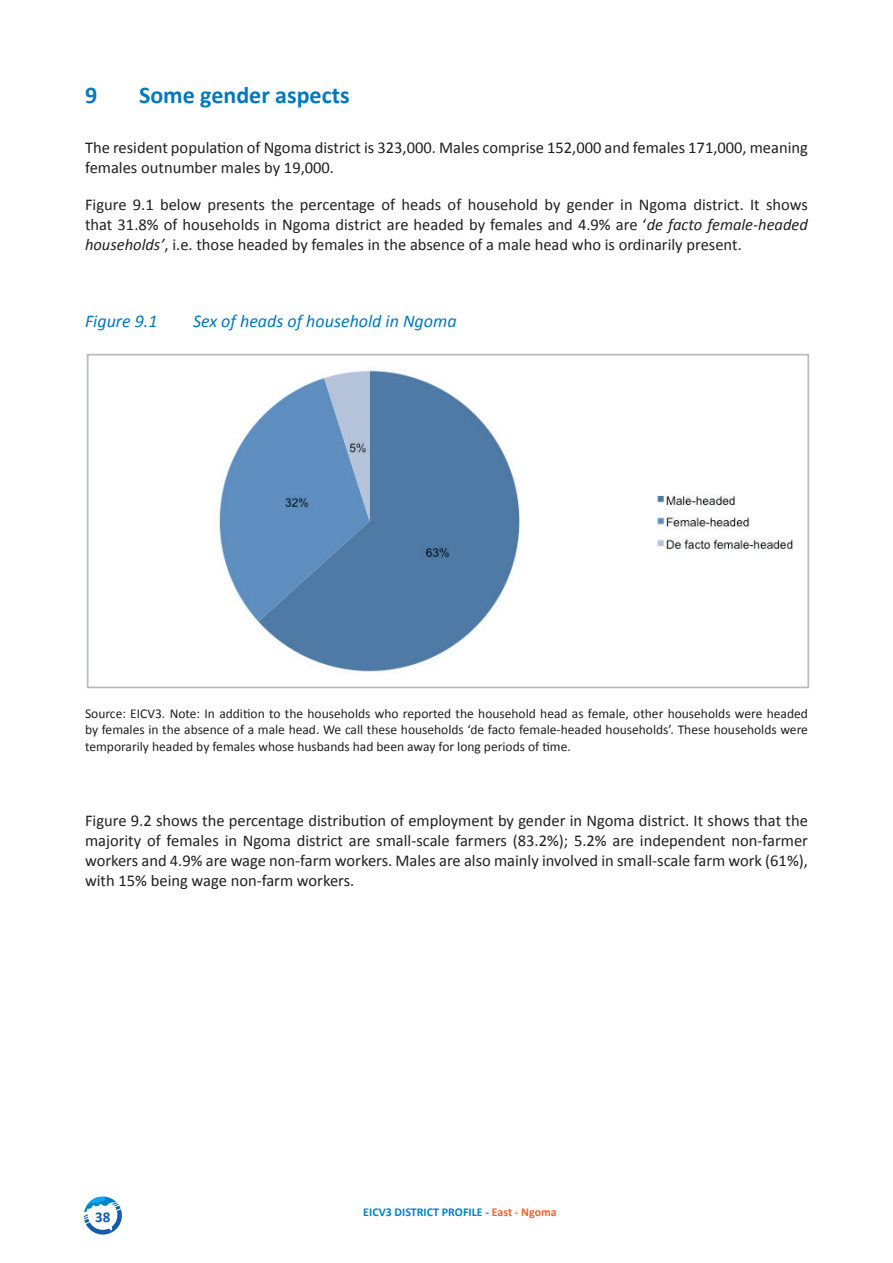
<style>
.page{position:relative;width:893px;height:1263px;background:#fff}
.page>*{position:absolute;margin:0;border:0;box-sizing:border-box;transform-origin:0 0}
.t1{font:700 24px "Calibri";color:#0078c0}
.t2{font:italic 18px "Calibri";color:#0078c0}
.t3{font:16.5px/19.8px "Calibri";color:#231f20;text-align:justify}
.t4{font:700 15px "Calibri";color:#135cab}
.t5{font:13.5px/16.2px "Calibri";color:#231f20;text-align:justify}
.t6{font:700 12px "Calibri";color:#0082c8}
.s1{font-style:italic}
.s2{color:#f2642f}
</style>
<div class="page">
<svg style="left:84px;top:1196px;width:38px;height:38px"></svg>
<img style="left:86px;top:353px;width:724px;height:336px">
<h1 class="t1" style="left:85px;top:80px;width:14px">9</h1>
<h1 class="t1" style="left:139px;top:80px;width:212px">Some gender aspects</h1>
<p class="t3" style="left:85px;top:137px;width:724px">The resident population of Ngoma district is 323,000. Males comprise 152,000 and females 171,000, meaning females outnumber males by 19,000.</p>
<p class="t3" style="left:85px;top:194px;width:724px">Figure 9.1 below presents the percentage of heads of household by gender in Ngoma district. It shows that 31.8% of households in Ngoma district are headed by females and 4.9% are ‘<span class="s1">de facto female-headed households’</span>, i.e. those headed by females in the absence of a male head who is ordinarily present.</p>
<p class="t2" style="left:85px;top:310px;width:74px">Figure 9.1</p>
<p class="t2" style="left:193px;top:310px;width:265px">Sex of heads of household in Ngoma</p>
<p class="t5" style="left:85px;top:705px;width:724px">Source: EICV3. Note: In addition to the households who reported the household head as female, other households were headed by females in the absence of a male head. We call these households ‘de facto female-headed households’. These households were temporarily headed by females whose husbands had been away for long periods of time.</p>
<p class="t3" style="left:85px;top:810px;width:724px">Figure 9.2 shows the percentage distribution of employment by gender in Ngoma district. It shows that the majority of females in Ngoma district are small-scale farmers (83.2%); 5.2% are independent non-farmer workers and 4.9% are wage non-farm workers. Males are also mainly involved in small-scale farm work (61%), with 15% being wage non-farm workers.</p>
<p class="t4" style="left:95px;top:1208px;width:17px">38</p>
<p class="t6" style="left:363px;top:1204px;width:195px">EICV3 DISTRICT PROFILE - <span class="s2">East - Ngoma</span></p>
</div>
